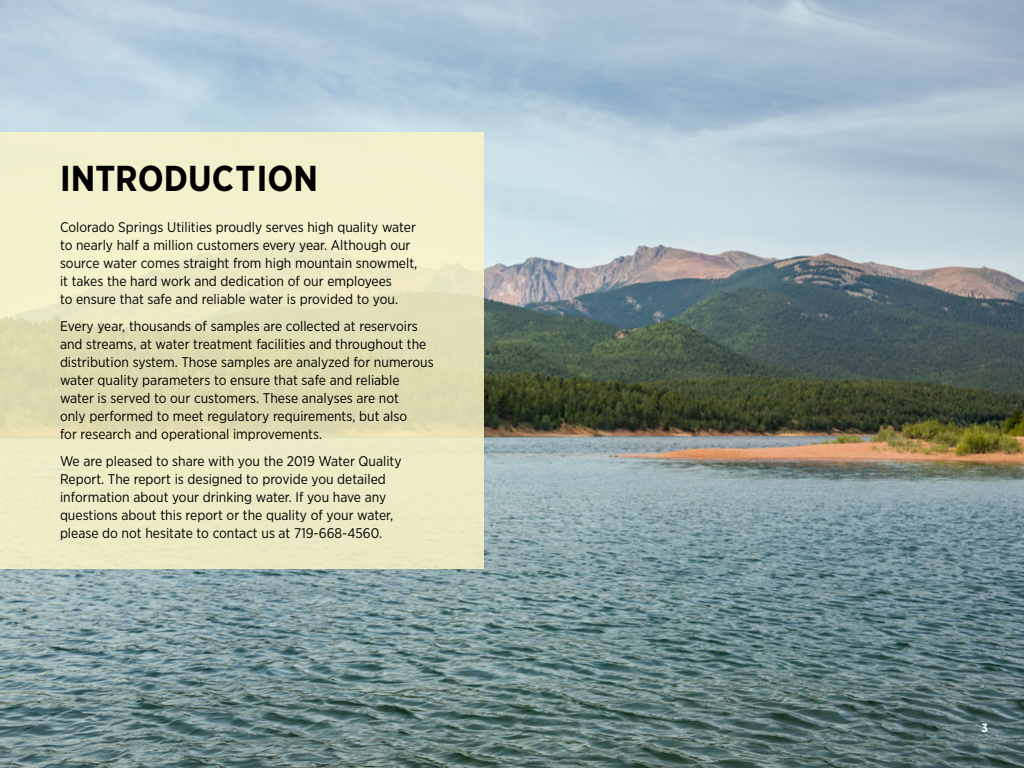
<style>
.page{position:relative;width:1024px;height:768px;background:#fff}
.page>*{position:absolute;margin:0;border:0;box-sizing:border-box;transform-origin:0 0}
.t1{font:700 36px "Gotham Narrow";color:#000}
.t2{font:14px/18px "Gotham Narrow";color:#000}
.t3{font:700 12px "Gotham Narrow";color:#fff}
</style>
<div class="page">
<img style="left:0;top:0;width:1024px;height:768px">
<svg style="left:0;top:132px;width:483px;height:437px;background:#eae7c1"></svg>
<svg style="left:760px;top:0;width:264px;height:152px;background:#a8bdce"></svg>
<svg style="left:0;top:0;width:244px;height:152px;background:#c0d5dc"></svg>
<h1 class="t1" style="left:60px;top:155px;width:259px">INTRODUCTION</h1>
<p class="t2" style="left:60px;top:217px;width:359px">Colorado Springs Utilities proudly serves high quality water to nearly half a million customers every year. Although our source water comes straight from high mountain snowmelt, it takes the hard work and dedication of our employees<br>to ensure that safe and reliable water is provided to you.</p>
<p class="t2" style="left:60px;top:316px;width:375px">Every year, thousands of samples are collected at reservoirs and streams, at water treatment facilities and throughout the distribution system. Those samples are analyzed for numerous water quality parameters to ensure that safe and reliable water is served to our customers. These analyses are not<br>only performed to meet regulatory requirements, but also<br>for research and operational improvements.</p>
<p class="t2" style="left:60px;top:451px;width:343px">We are pleased to share with you the 2019 Water Quality Report. The report is designed to provide you detailed information about your drinking water. If you have any questions about this report or the quality of your water, please do not hesitate to contact us at 719-668-4560.</p>
<p class="t3" style="left:982px;top:720px;width:8px">3</p>
</div>
